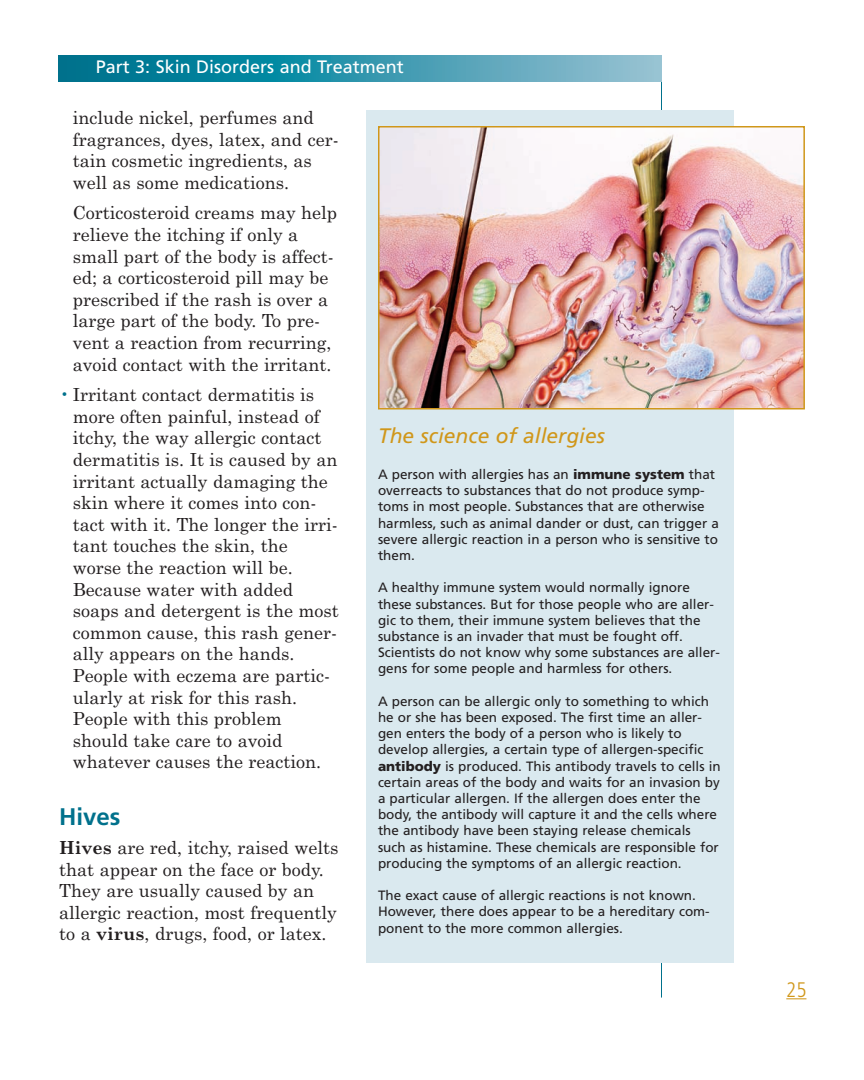
<style>
.page{position:relative;width:864px;height:1080px;background:#fff}
.page>*{position:absolute;margin:0;border:0;box-sizing:border-box;transform-origin:0 0}
.t1{font:700 24px "Frutiger";color:#00718c}
.t2{font:italic 21px "Frutiger";color:#d0971a}
.t3{font:300 condensed 21px "Frutiger";color:#d0971a}
.t4{font:18px/21.6px "Century Schoolbook";color:#231f20}
.t5{font:18px "Frutiger";color:#fff}
.t6{font:13.5px/16.2px "Frutiger";color:#231f20}
.s1{color:#00718c}
.s2{font-weight:700}
.s3{font-weight:900}
</style>
<div class="page">
<hr style="left:661px;top:61px;width:1px;height:937px;background:#00718c">
<svg style="left:58px;top:55px;width:603px;height:27px;background:#3696ad"></svg>
<svg style="left:786px;top:998px;width:20px;height:1px"></svg>
<div style="left:366px;top:110px;width:368px;height:853px;background:#dae9ef"></div>
<img style="left:381px;top:129px;width:421px;height:278px">
<div style="left:378px;top:126px;width:427px;height:284px;border:2px solid #d0971a"></div>
<h3 class="t5" style="left:96px;top:57px;width:310px">Part 3: Skin Disorders and Treatment</h3>
<h3 class="t4" style="left:73px;top:106px;width:267px">include nickel, perfumes and fragrances, dyes, latex, and cer&shy;tain cosmetic ingredients, as well as some medications.</h3>
<p class="t4" style="left:73px;top:202px;width:266px">Corticosteroid creams may help relieve the itching if only a small part of the body is affect&shy;ed; a corticosteroid pill may be prescribed if the rash is over a large part of the body. To pre&shy;vent a reaction from recurring, avoid contact with the irritant.</p>
<p class="t4" style="left:73px;top:384px;width:268px;text-indent:-14px"><span class="s1">•</span>Irritant contact dermatitis is more often painful, instead of itchy, the way allergic contact dermatitis is. It is caused by an irritant actually damaging the skin where it comes into con&shy;tact with it. The longer the irri&shy;tant touches the skin, the worse the reaction will be.<br>Because water with added soaps and detergent is the most common cause, this rash gener&shy;ally appears on the hands.<br>People with eczema are partic&shy;ularly at risk for this rash.<br>People with this problem should take care to avoid whatever causes the reaction.</p>
<h1 class="t1" style="left:59px;top:803px;width:63px">Hives</h1>
<h3 class="t4" style="left:59px;top:836px;width:281px"><span class="s2">Hives</span> are red, itchy, raised welts that appear on the face or body.<br>They are usually caused by an allergic reaction, most frequently to a <span class="s2">virus</span>, drugs, food, or latex.</h3>
<h2 class="t2" style="left:378px;top:424px;width:228px">The science of allergies</h2>
<p class="t6" style="left:378px;top:466px;width:342px">A person with allergies has an <span class="s3">immune system</span> that overreacts to substances that do not produce symp&shy;toms in most people. Substances that are otherwise harmless, such as animal dander or dust, can trigger a severe allergic reaction in a person who is sensitive to them.</p>
<p class="t6" style="left:378px;top:580px;width:343px">A healthy immune system would normally ignore these substances. But for those people who are aller&shy;gic to them, their immune system believes that the substance is an invader that must be fought off.<br>Scientists do not know why some substances are aller&shy;gens for some people and harmless for others.</p>
<p class="t6" style="left:378px;top:693px;width:344px">A person can be allergic only to something to which he or she has been exposed. The first time an aller&shy;gen enters the body of a person who is likely to develop allergies, a certain type of allergen-specific <span class="s3">antibody</span> is produced. This antibody travels to cells in certain areas of the body and waits for an invasion by a particular allergen. If the allergen does enter the body, the antibody will capture it and the cells where the antibody have been staying release chemicals such as histamine. These chemicals are responsible for producing the symptoms of an allergic reaction.</p>
<p class="t6" style="left:378px;top:887px;width:333px">The exact cause of allergic reactions is not known.<br>However, there does appear to be a hereditary com&shy;ponent to the more common allergies.</p>
<h2 class="t3" style="left:786px;top:978px;width:22px">25</h2>
</div>
